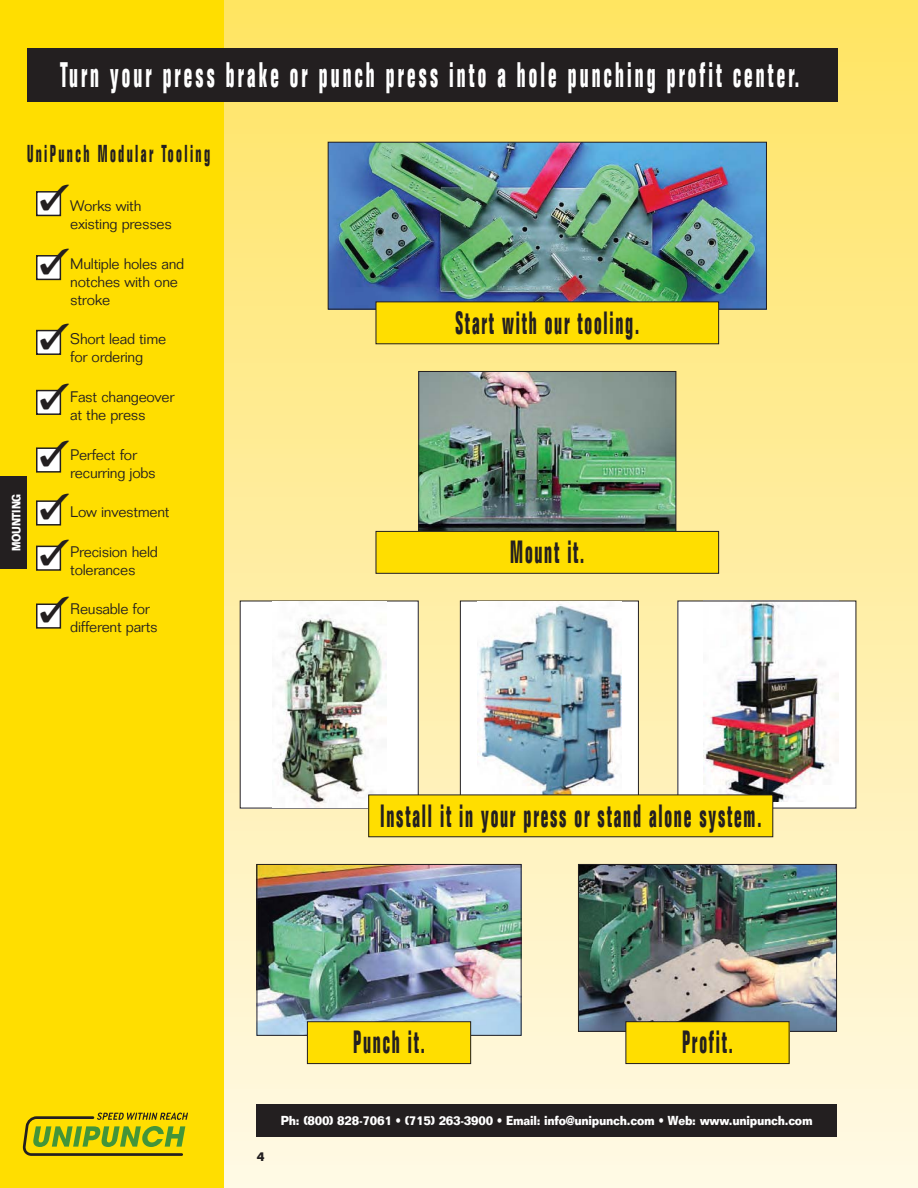
<style>
.page{position:relative;width:918px;height:1188px;background:#fff}
.page>*{position:absolute;margin:0;border:0;box-sizing:border-box;transform-origin:0 0}
.t1{font:700 condensed 34.8px "Folio";letter-spacing:.15em;color:#fff;scale:.6 1}
.t2{font:700 condensed 31.5px "Folio";letter-spacing:.095em;color:#231f20;scale:.6 1}
.t3{font:700 condensed 24px "Folio";letter-spacing:.165em;color:#231f20;scale:.6 1}
.t4{font:300 15px/18px "Folio";letter-spacing:-.015em;color:#231f20}
.t5{font:700 12.75px "Folio";letter-spacing:-.02em;color:#fff;scale:.88 1}
.t6{font:700 12.75px "Folio";color:#231f20;scale:.9 1}
.t7{font:700 11.85px "Folio";letter-spacing:-.025em;color:#fff;scale:.8 1}
</style>
<div class="page">
<div style="left:0;top:0;width:918px;height:1188px;background:linear-gradient(to bottom,#ffe464,#fdf7e5)"></div>
<div style="left:0;top:0;width:224px;height:1188px;background:#ffde00"></div>
<div style="left:0;top:476px;width:27px;height:93px;background:#231f20"></div>
<div style="left:256px;top:1104px;width:581px;height:32px;background:#231f20"></div>
<div style="left:37px;top:192px;width:23px;height:23px;background:#fff"></div>
<div style="left:36px;top:191px;width:25px;height:25px;border:2px solid #231f20"></div>
<div style="left:37px;top:546px;width:23px;height:24px;background:#fff"></div>
<div style="left:36px;top:546px;width:25px;height:25px;border:2px solid #231f20"></div>
<div style="left:37px;top:604px;width:23px;height:24px;background:#fff"></div>
<div style="left:36px;top:604px;width:25px;height:25px;border:2px solid #231f20"></div>
<div style="left:37px;top:501px;width:23px;height:24px;background:#fff"></div>
<div style="left:36px;top:500px;width:25px;height:26px;border:2px solid #231f20"></div>
<div style="left:37px;top:448px;width:23px;height:24px;background:#fff"></div>
<div style="left:36px;top:447px;width:25px;height:26px;border:2px solid #231f20"></div>
<div style="left:37px;top:391px;width:23px;height:23px;background:#fff"></div>
<div style="left:36px;top:390px;width:25px;height:25px;border:2px solid #231f20"></div>
<div style="left:37px;top:331px;width:23px;height:23px;background:#fff"></div>
<div style="left:36px;top:330px;width:25px;height:25px;border:2px solid #231f20"></div>
<div style="left:37px;top:256px;width:23px;height:23px;background:#fff"></div>
<div style="left:36px;top:255px;width:25px;height:25px;border:2px solid #231f20"></div>
<img style="left:258px;top:866px;width:262px;height:168px">
<div style="left:256px;top:864px;width:266px;height:172px;border:1px solid #231f20"></div>
<img style="left:420px;top:373px;width:254px;height:158px">
<div style="left:418px;top:371px;width:258px;height:168px;border:1px solid #231f20"></div>
<div style="left:376px;top:531px;width:343px;height:42px;background:#ffde00"></div>
<div style="left:376px;top:531px;width:343px;height:43px;border:1px solid #231f20"></div>
<div style="left:307px;top:1022px;width:164px;height:42px;background:#ffde00"></div>
<div style="left:307px;top:1021px;width:164px;height:43px;border:1px solid #231f20"></div>
<img style="left:580px;top:866px;width:255px;height:164px">
<div style="left:578px;top:864px;width:259px;height:168px;border:1px solid #231f20"></div>
<div style="left:626px;top:1022px;width:163px;height:42px;background:#ffde00"></div>
<div style="left:625px;top:1021px;width:165px;height:43px;border:1px solid #231f20"></div>
<img style="left:330px;top:144px;width:435px;height:164px">
<div style="left:328px;top:142px;width:439px;height:168px;border:1px solid #231f20"></div>
<div style="left:376px;top:302px;width:343px;height:42px;background:#ffde00"></div>
<div style="left:376px;top:301px;width:343px;height:43px;border:1px solid #231f20"></div>
<div style="left:27px;top:48px;width:810px;height:54px;background:#231f20"></div>
<div style="left:240px;top:601px;width:178px;height:207px;background:#fff"></div>
<div style="left:240px;top:601px;width:179px;height:208px;border:1px solid #231f20"></div>
<img style="left:272px;top:601px;width:114px;height:207px">
<div style="left:460px;top:601px;width:178px;height:207px;background:#fff"></div>
<div style="left:460px;top:601px;width:179px;height:208px;border:1px solid #231f20"></div>
<img style="left:477px;top:601px;width:145px;height:193px">
<div style="left:678px;top:601px;width:178px;height:207px;background:#fff"></div>
<img style="left:704px;top:603px;width:135px;height:199px">
<div style="left:369px;top:795px;width:404px;height:42px;background:#ffde00"></div>
<svg style="left:23px;top:1113px;width:165px;height:43px"></svg>
<svg style="left:40px;top:191px;width:22px;height:19px"></svg>
<svg style="left:40px;top:545px;width:22px;height:78px"></svg>
<svg style="left:40px;top:500px;width:22px;height:20px"></svg>
<svg style="left:40px;top:447px;width:22px;height:20px"></svg>
<svg style="left:40px;top:389px;width:22px;height:20px"></svg>
<svg style="left:40px;top:329px;width:22px;height:20px"></svg>
<svg style="left:40px;top:255px;width:22px;height:19px"></svg>
<h1 class="t1" style="left:60px;top:62px;width:1234px">Turn your press brake or punch press into a hole punching profit center.</h1>
<h3 class="t3" style="left:27px;top:144px;width:307px">UniPunch Modular Tooling</h3>
<p class="t7" style="left:12px;top:551px;width:73px;rotate:-90deg">MOUNTING</p>
<p class="t4" style="left:70px;top:199px;width:103px">Works with existing presses</p>
<p class="t4" style="left:70px;top:256px;width:116px">Multiple holes and notches with one stroke</p>
<p class="t4" style="left:70px;top:332px;width:97px">Short lead time for ordering</p>
<p class="t4" style="left:70px;top:390px;width:106px">Fast changeover at the press</p>
<p class="t4" style="left:70px;top:447px;width:87px">Perfect for recurring jobs</p>
<p class="t4" style="left:70px;top:505px;width:101px">Low investment</p>
<p class="t4" style="left:70px;top:544px;width:89px">Precision held tolerances</p>
<p class="t4" style="left:70px;top:602px;width:89px">Reusable for different parts</p>
<h2 class="t2" style="left:456px;top:311px;width:307px">Start with our tooling.</h2>
<h2 class="t2" style="left:510px;top:541px;width:125px">Mount it.</h2>
<h2 class="t2" style="left:380px;top:804px;width:637px">Install it in your press or stand alone system.</h2>
<h2 class="t2" style="left:353px;top:1031px;width:121px">Punch it.</h2>
<h2 class="t2" style="left:682px;top:1031px;width:86px">Profit.</h2>
<p class="t6" style="left:257px;top:1152px;width:10px">4</p>
<p class="t5" style="left:281px;top:1116px;width:606px">Ph: (800) 828-7061 • (715) 263-3900 • Email: info@unipunch.com • Web: www.unipunch.com</p>
</div>
